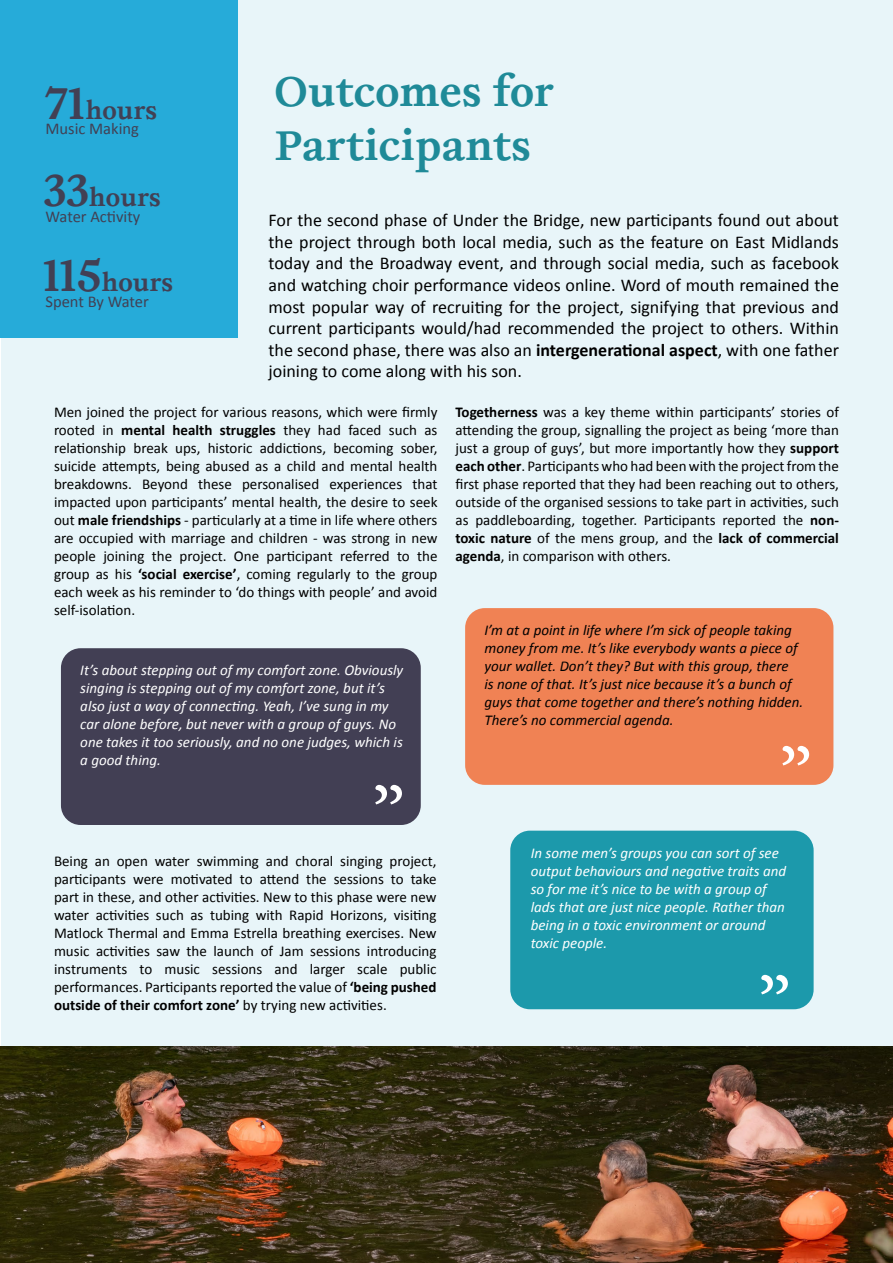
<style>
.page{position:relative;width:893px;height:1263px;background:#fff}
.page>*{position:absolute;margin:0;border:0;box-sizing:border-box;transform-origin:0 0}
.t1{font:700 45px/54px "Joly Text";letter-spacing:-.005em;color:#1f8a98}
.t2{font:700 27px "Joly Text";color:#424054}
.t3{font:18px/21.6px "Calibri";color:#000;text-align:justify}
.t4{font:16.5px "Calibri";color:#424054}
.t5{font:15px/18px "Calibri";color:#000;text-align:justify}
.t6{font:italic 15px/18px "Calibri";color:#fff}
.t7{font:italic 15px/18px "Calibri";color:#000}
.s1{font-size:48px}
.s2{font-weight:700}
</style>
<div class="page">
<div style="left:1px;top:1px;width:891px;height:1261px;background:#e8f5f9"></div>
<div style="left:1px;top:1px;width:237px;height:337px;background:#26abd9"></div>
<div style="left:510px;top:831px;width:304px;height:178px;background:#1c99ab;border-radius:20px"></div>
<div style="left:61px;top:648px;width:360px;height:177px;background:#423f54;border-radius:20px"></div>
<div style="left:465px;top:608px;width:368px;height:177px;background:#f08254;border-radius:20px"></div>
<img style="left:0;top:1046px;width:893px;height:217px">
<svg style="left:782px;top:746px;width:27px;height:19px"></svg>
<svg style="left:375px;top:785px;width:27px;height:19px"></svg>
<svg style="left:761px;top:975px;width:27px;height:19px"></svg>
<h2 class="t2" style="left:43px;top:89px;width:115px"><span class="s1">71</span>hours</h2>
<p class="t4" style="left:45px;top:117px;width:95px">Music Making</p>
<h2 class="t2" style="left:43px;top:176px;width:119px"><span class="s1">33</span>hours</h2>
<h1 class="t1" style="left:274px;top:61px;width:281px">Outcomes for<br>Participants</h1>
<p class="t4" style="left:45px;top:205px;width:96px">Water Activity</p>
<p class="t3" style="left:269px;top:209px;width:572px">For the second phase of Under the Bridge, new participants found out about the project through both local media, such as the feature on East Midlands today and the Broadway event, and through social media, such as facebook and watching choir performance videos online. Word of mouth remained the most popular way of recruiting for the project, signifying that previous and current participants would/had recommended the project to others. Within the second phase, there was also an <span class="s2">intergenerational aspect</span>, with one father joining to come along with his son.</p>
<p class="t5" style="left:54px;top:403px;width:385px">Men joined the project for various reasons, which were firmly rooted in <span class="s2">mental health struggles</span> they had faced such as relationship break ups, historic addictions, becoming sober, suicide attempts, being abused as a child and mental health breakdowns. Beyond these personalised experiences that impacted upon participants’ mental health, the desire to seek out <span class="s2">male friendships</span> - particularly at a time in life where others are occupied with marriage and children - was strong in new people joining the project. One participant referred to the group as his <span class="s2">‘social exercise’</span>, coming regularly to the group each week as his reminder to ‘do things with people’ and avoid self-isolation.</p>
<p class="t5" style="left:455px;top:403px;width:385px"><span class="s2">Togetherness</span> was a key theme within participants’ stories of attending the group, signalling the project as being ‘more than just a group of guys’, but more importantly how they <span class="s2">support each other</span>. Participants who had been with the project from the first phase reported that they had been reaching out to others, outside of the organised sessions to take part in activities, such as paddleboarding, together. Participants reported the <span class="s2">non&shy;toxic nature</span> of the mens group, and the <span class="s2">lack of commercial agenda</span>, in comparison with others.</p>
<h2 class="t2" style="left:43px;top:261px;width:131px"><span class="s1">115</span>hours</h2>
<p class="t4" style="left:45px;top:290px;width:105px">Spent By Water</p>
<p class="t6" style="left:80px;top:660px;width:325px">It’s about stepping out of my comfort zone. Obviously singing is stepping out of my comfort zone, but it’s also just a way of connecting. Yeah, I’ve sung in my car alone before, but never with a group of guys. No one takes it too seriously, and no one judges, which is a good thing.</p>
<p class="t5" style="left:54px;top:852px;width:384px">Being an open water swimming and choral singing project, participants were motivated to attend the sessions to take part in these, and other activities. New to this phase were new water activities such as tubing with Rapid Horizons, visiting Matlock Thermal and Emma Estrella breathing exercises. New music activities saw the launch of Jam sessions introducing instruments to music sessions and larger scale public performances. Participants reported the value of <span class="s2">‘being pushed outside of their comfort zone’</span> by trying new activities.</p>
<p class="t7" style="left:484px;top:620px;width:320px">I’m at a point in life where I’m sick of people taking money from me. It’s like everybody wants a piece of your wallet. Don’t they? But with this group, there<br>is none of that. It’s just nice because it’s a bunch of guys that come together and there’s nothing hidden.<br>There’s no commercial agenda.</p>
<p class="t6" style="left:531px;top:843px;width:257px">In some men’s groups you can sort of see output behaviours and negative traits and so for me it’s nice to be with a group of lads that are just nice people. Rather than being in a toxic environment or around toxic people.</p>
</div>
